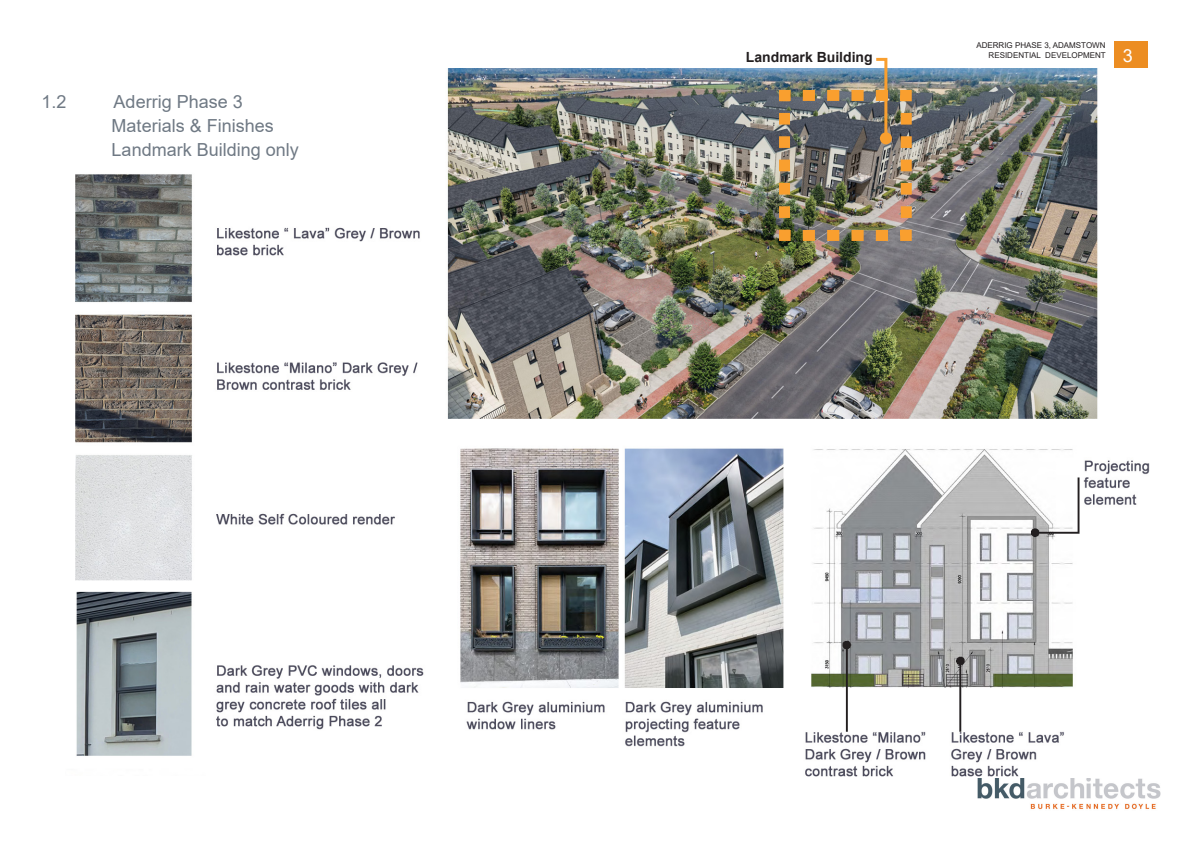
<style>
.page{position:relative;width:1191px;height:842px;background:#fff}
.page>*{position:absolute;margin:0;border:0;box-sizing:border-box;transform-origin:0 0}
.t1{font:18px "Arial";color:#6f7984}
.t2{font:18px "Arial";color:#fff}
.t3{font:700 14px "Arial";color:#231f20}
.t4{font:8px/9.6px "Arial";color:#231f20;text-align:right}
</style>
<div class="page">
<div style="left:1113px;top:41px;width:34px;height:30px;background:#ec8d22"></div>
<img style="left:977px;top:778px;width:184px;height:32px">
<img style="left:75px;top:174px;width:349px;height:582px">
<img style="left:447px;top:68px;width:703px;height:709px">
<img style="left:773px;top:57px;width:144px;height:189px">
<div style="left:880px;top:132px;width:12px;height:12px;background:#f99f2f;border-radius:50%"></div>
<p class="t1" style="left:42px;top:89px;width:27px">1.2</p>
<p class="t1" style="left:114px;top:89px;width:131px">Aderrig Phase 3</p>
<p class="t1" style="left:112px;top:113px;width:164px">Materials &amp; Finishes</p>
<p class="t1" style="left:112px;top:138px;width:189px">Landmark Building only</p>
<p class="t3" style="left:746px;top:47px;width:128px">Landmark Building</p>
<p class="t4" style="left:976px;top:41px;width:131px">ADERRIG PHASE 3, ADAMSTOWN<br>RESIDENTIAL DEVELOPMENT</p>
<p class="t2" style="left:1122px;top:43px;width:12px">3</p>
</div>
